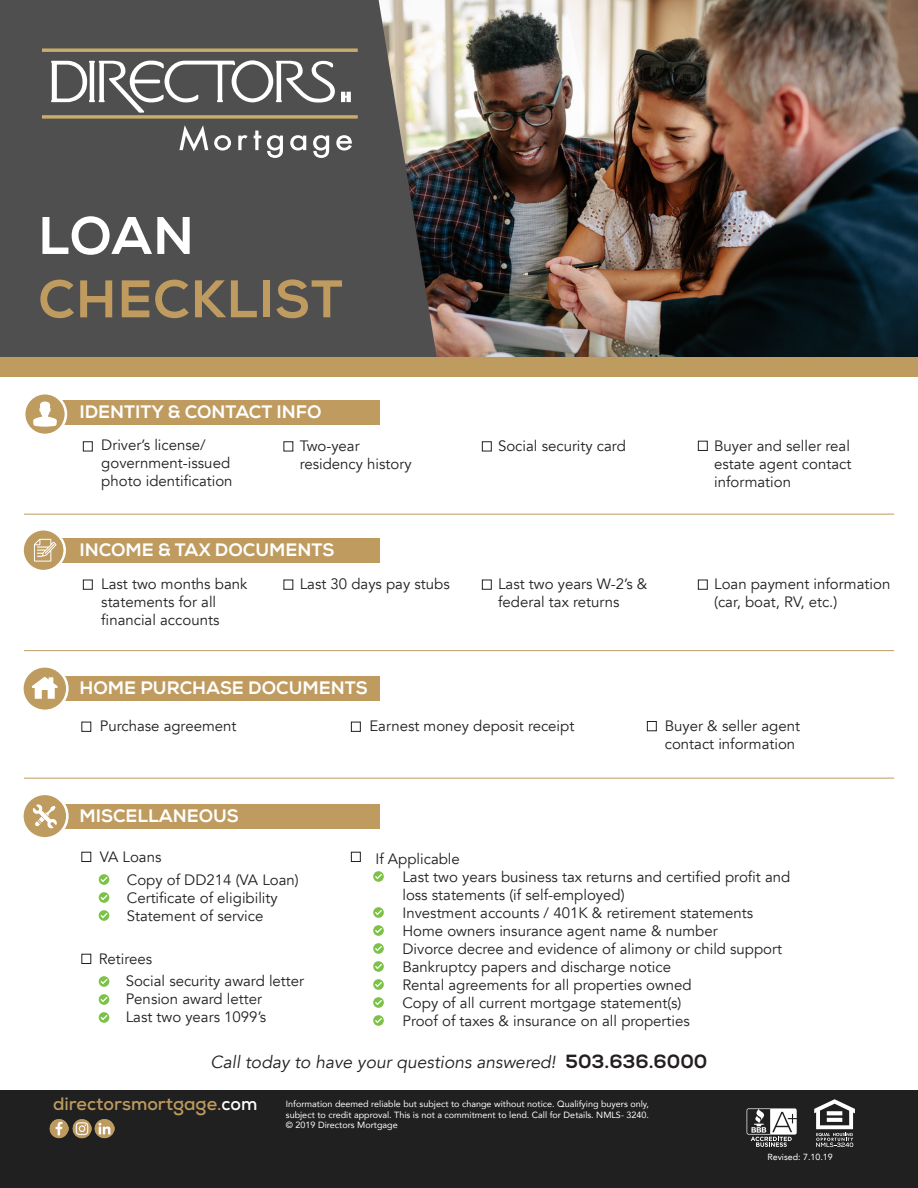
<style>
.page{position:relative;width:918px;height:1188px;background:#fff}
.page>*{position:absolute;margin:0;border:0;box-sizing:border-box;transform-origin:0 0}
.t1{font:52.8px/63.3px "Nexa X Bold";letter-spacing:.015em;color:#bf9b5f}
.t2{font:18px "Nexa X Bold";color:#fff}
.t3{font:700 18px "Nexa";color:#be9b5f}
.t4{font:italic 17.55px "Avenir";color:#231f20}
.t5{font:15px/18px "Avenir";color:#231f20}
.t6{font:9px/10.5px "Avenir";color:#fff;text-align:justify}
.t7{font:8.85px "Avenir LT";color:#fff}
.s1{color:#fff}
.s2{font-family:"Nexa X Bold";font-style:normal;font-size:19.05px}
</style>
<div class="page">
<div style="left:57px;top:676px;width:322px;height:25px;background:#bf9b5f"></div>
<div style="left:57px;top:804px;width:322px;height:25px;background:#bf9b5f"></div>
<div style="left:0;top:1090px;width:918px;height:98px;background:#202020"></div>
<svg style="left:747px;top:1108px;width:50px;height:39px"></svg>
<svg style="left:814px;top:1099px;width:41px;height:48px"></svg>
<img style="left:50px;top:1119px;width:19px;height:20px">
<img style="left:95px;top:1119px;width:19px;height:20px">
<img style="left:72px;top:1119px;width:20px;height:20px">
<img style="left:438px;top:0;width:480px;height:357px">
<svg style="left:0;top:0;width:438px;height:357px;background:#555554"></svg>
<svg style="left:42px;top:48px;width:316px;height:4px"></svg>
<svg style="left:42px;top:60px;width:316px;height:59px"></svg>
<svg style="left:179px;top:125px;width:29px;height:26px"></svg>
<svg style="left:214px;top:135px;width:17px;height:16px"></svg>
<svg style="left:238px;top:135px;width:10px;height:15px"></svg>
<svg style="left:254px;top:131px;width:7px;height:19px"></svg>
<svg style="left:267px;top:135px;width:16px;height:23px"></svg>
<svg style="left:290px;top:135px;width:16px;height:16px"></svg>
<svg style="left:313px;top:135px;width:16px;height:23px"></svg>
<svg style="left:336px;top:135px;width:16px;height:16px"></svg>
<div style="left:0;top:357px;width:918px;height:20px;background:#be9b5f"></div>
<div style="left:22px;top:794px;width:45px;height:44px;background:#be9b5f;border-radius:50%"></div>
<div style="left:21px;top:793px;width:48px;height:47px;border:3px solid #fff;border-radius:50%"></div>
<svg style="left:33px;top:804px;width:24px;height:25px"></svg>
<div style="left:22px;top:666px;width:45px;height:45px;background:#be9b5f;border-radius:50%"></div>
<div style="left:21px;top:665px;width:48px;height:47px;border:3px solid #fff;border-radius:50%"></div>
<svg style="left:32px;top:677px;width:26px;height:22px"></svg>
<div style="left:284px;top:441px;width:9px;height:10px;border:1px solid #231f20"></div>
<div style="left:482px;top:441px;width:10px;height:10px;border:1px solid #231f20"></div>
<div style="left:351px;top:722px;width:10px;height:10px;border:1px solid #231f20"></div>
<div style="left:284px;top:580px;width:9px;height:10px;border:1px solid #231f20"></div>
<div style="left:698px;top:441px;width:10px;height:10px;border:1px solid #231f20"></div>
<div style="left:647px;top:721px;width:10px;height:10px;border:1px solid #231f20"></div>
<div style="left:482px;top:580px;width:10px;height:10px;border:1px solid #231f20"></div>
<div style="left:698px;top:580px;width:10px;height:10px;border:1px solid #231f20"></div>
<div style="left:83px;top:441px;width:10px;height:10px;border:1px solid #231f20"></div>
<div style="left:81px;top:722px;width:10px;height:10px;border:1px solid #231f20"></div>
<div style="left:81px;top:852px;width:10px;height:10px;border:1px solid #231f20"></div>
<div style="left:81px;top:954px;width:10px;height:10px;border:1px solid #231f20"></div>
<div style="left:83px;top:580px;width:10px;height:10px;border:1px solid #231f20"></div>
<svg style="left:99px;top:875px;width:10px;height:9px"></svg>
<svg style="left:99px;top:977px;width:10px;height:9px"></svg>
<svg style="left:99px;top:893px;width:10px;height:9px"></svg>
<svg style="left:99px;top:995px;width:10px;height:9px"></svg>
<svg style="left:99px;top:911px;width:10px;height:9px"></svg>
<div style="left:351px;top:852px;width:10px;height:10px;border:1px solid #231f20"></div>
<svg style="left:373px;top:871px;width:11px;height:11px"></svg>
<svg style="left:374px;top:872px;width:9px;height:9px"></svg>
<svg style="left:373px;top:943px;width:11px;height:11px"></svg>
<svg style="left:374px;top:944px;width:9px;height:9px"></svg>
<svg style="left:373px;top:961px;width:11px;height:11px"></svg>
<svg style="left:374px;top:962px;width:9px;height:9px"></svg>
<svg style="left:373px;top:997px;width:11px;height:11px"></svg>
<svg style="left:374px;top:998px;width:9px;height:9px"></svg>
<svg style="left:373px;top:907px;width:11px;height:11px"></svg>
<svg style="left:374px;top:908px;width:9px;height:9px"></svg>
<svg style="left:373px;top:925px;width:11px;height:11px"></svg>
<svg style="left:374px;top:926px;width:9px;height:9px"></svg>
<svg style="left:373px;top:979px;width:11px;height:11px"></svg>
<svg style="left:374px;top:980px;width:9px;height:9px"></svg>
<svg style="left:373px;top:1015px;width:11px;height:11px"></svg>
<svg style="left:374px;top:1016px;width:9px;height:9px"></svg>
<svg style="left:99px;top:1013px;width:10px;height:9px"></svg>
<div style="left:57px;top:400px;width:322px;height:25px;background:#bf9b5f"></div>
<svg style="left:24px;top:393px;width:42px;height:42px"></svg>
<div style="left:23px;top:392px;width:44px;height:44px;border:3px solid #fff;border-radius:50%"></div>
<svg style="left:33px;top:401px;width:24px;height:26px"></svg>
<div style="left:57px;top:538px;width:322px;height:25px;background:#bf9b5f"></div>
<div style="left:24px;top:529px;width:42px;height:42px;border:3px solid #fff;border-radius:50%"></div>
<div style="left:24px;top:531px;width:39px;height:39px;background:#bd9a5f;border-radius:50%"></div>
<svg style="left:34px;top:539px;width:23px;height:23px"></svg>
<hr style="left:24px;top:778px;width:870px;height:1px;background:#bf9b5f">
<hr style="left:24px;top:650px;width:870px;height:1px;background:#bf9b5f">
<hr style="left:24px;top:514px;width:870px;height:1px;background:#bf9b5f">
<p class="t1" style="left:38px;top:205px;width:306px"><span class="s1">LOAN<br></span>CHECKLIST</p>
<p class="t2" style="left:79px;top:401px;width:244px">IDENTITY &amp; CONTACT INFO</p>
<p class="t5" style="left:101px;top:436px;width:133px">Driver’s license/ government-issued photo identification</p>
<p class="t5" style="left:300px;top:437px;width:113px">Two-year residency history</p>
<p class="t5" style="left:498px;top:437px;width:129px">Social security card</p>
<p class="t5" style="left:714px;top:437px;width:139px;text-align:justify">Buyer and seller real estate agent contact information</p>
<p class="t2" style="left:79px;top:539px;width:256px">INCOME &amp; TAX DOCUMENTS</p>
<p class="t5" style="left:101px;top:575px;width:148px">Last two months bank statements for all financial accounts</p>
<p class="t5" style="left:300px;top:575px;width:152px">Last 30 days pay stubs</p>
<p class="t5" style="left:498px;top:575px;width:151px">Last two years W-2’s &amp; federal tax returns</p>
<p class="t5" style="left:714px;top:575px;width:178px">Loan payment information (car, boat, RV, etc.)</p>
<p class="t2" style="left:79px;top:677px;width:290px">HOME PURCHASE DOCUMENTS</p>
<p class="t5" style="left:100px;top:717px;width:138px">Purchase agreement</p>
<p class="t5" style="left:369px;top:717px;width:206px">Earnest money deposit receipt</p>
<p class="t5" style="left:665px;top:717px;width:137px">Buyer &amp; seller agent contact information</p>
<p class="t2" style="left:79px;top:805px;width:161px">MISCELLANEOUS</p>
<p class="t5" style="left:100px;top:848px;width:63px">VA Loans</p>
<p class="t5" style="left:100px;top:871px;width:201px">• Copy of DD214 (VA Loan)</p>
<p class="t5" style="left:100px;top:889px;width:180px">• Certificate of eligibility</p>
<p class="t5" style="left:100px;top:907px;width:165px">• Statement of service</p>
<p class="t5" style="left:99px;top:950px;width:55px">Retirees</p>
<p class="t5" style="left:99px;top:972px;width:207px">• Social security award letter</p>
<p class="t5" style="left:99px;top:990px;width:165px">• Pension award letter</p>
<p class="t5" style="left:99px;top:1008px;width:169px">• Last two years 1099’s</p>
<p class="t5" style="left:375px;top:850px;width:86px">If Applicable</p>
<p class="t5" style="left:402px;top:868px;width:389px;text-indent:-27px">• Last two years business tax returns and certified profit and loss statements (if self-employed)</p>
<p class="t5" style="left:375px;top:904px;width:379px">• Investment accounts / 401K &amp; retirement statements</p>
<p class="t5" style="left:375px;top:922px;width:344px">• Home owners insurance agent name &amp; number</p>
<p class="t5" style="left:375px;top:940px;width:408px">• Divorce decree and evidence of alimony or child support</p>
<p class="t5" style="left:375px;top:958px;width:297px">• Bankruptcy papers and discharge notice</p>
<p class="t5" style="left:375px;top:976px;width:318px">• Rental agreements for all properties owned</p>
<p class="t5" style="left:375px;top:994px;width:308px">• Copy of all current mortgage statement(s)</p>
<p class="t5" style="left:375px;top:1012px;width:316px">• Proof of taxes &amp; insurance on all properties</p>
<p class="t4" style="left:211px;top:1052px;width:498px">Call today to have your questions answered! <span class="s2">503.636.6000</span></p>
<p class="t3" style="left:53px;top:1092px;width:206px">directorsmortgage.<span class="s1">com</span></p>
<p class="t6" style="left:286px;top:1099px;width:365px">Information deemed reliable but subject to change without notice. Qualifying buyers only, subject to credit approval. This is not a commitment to lend. Call for Details. NMLS- 3240. ©️ 2019 Directors Mortgage</p>
<p class="t7" style="left:767px;top:1152px;width:67px">Revised: 7.10.19</p>
</div>
